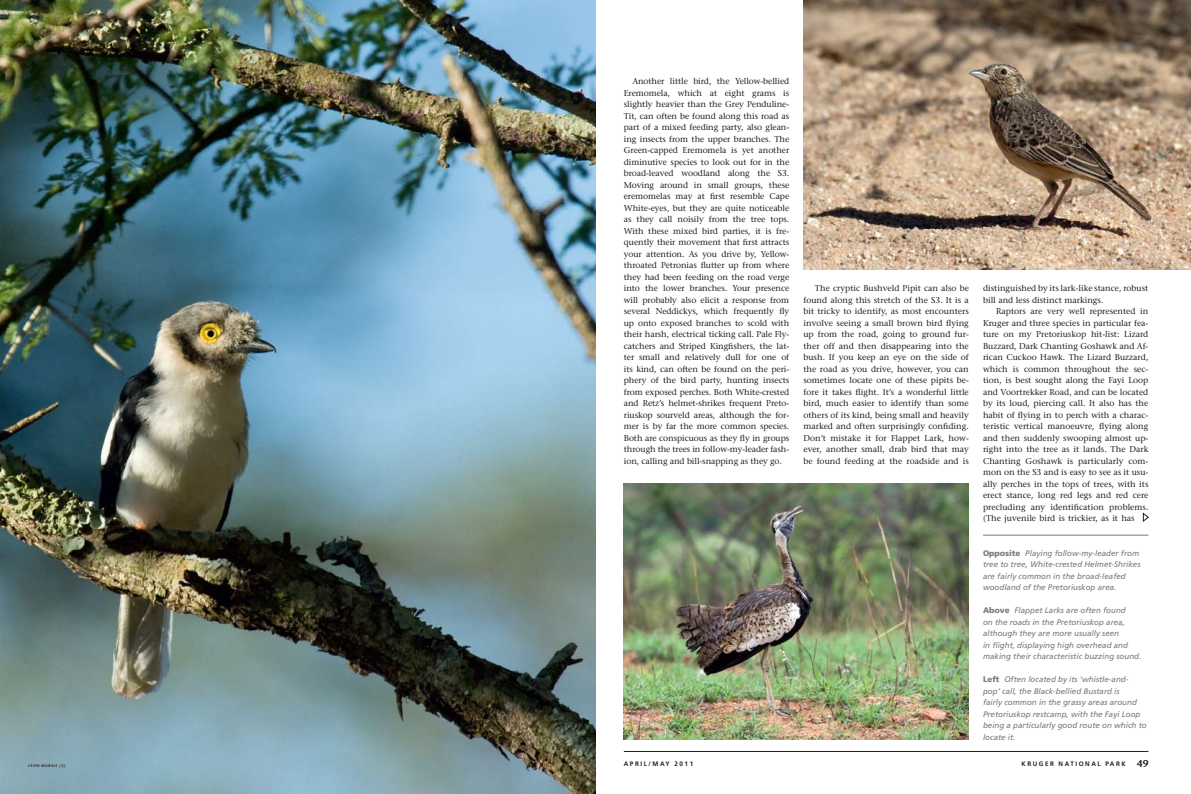
<style>
.page{position:relative;width:1191px;height:794px;background:#fff}
.page>*{position:absolute;margin:0;border:0;box-sizing:border-box;transform-origin:0 0}
.t1{font:8.5px/11.5px "Stone Serif";color:#231f20;text-align:justify}
.t2{font:italic 8px/11.5px "Frutiger";color:#77787b}
.t3{font:700 6.5px "Frutiger";letter-spacing:.24em;color:#231f20}
.t4{font:italic 600 4px "Stone Sans";letter-spacing:.1em;color:#231f20}
.s1{font-weight:900;font-style:normal}
.s2{font-family:"Stone Sans";font-weight:600;font-size:10px}
</style>
<div class="page">
<img style="left:0;top:0;width:595px;height:794px">
<img style="left:803px;top:0;width:388px;height:269px">
<img style="left:624px;top:483px;width:345px;height:257px">
<svg style="left:1143px;top:513px;width:5px;height:8px"></svg>
<hr style="left:983px;top:535px;width:165px;height:1px;background:#77787b">
<hr style="left:624px;top:751px;width:524px;height:1px;background:#231f20">
<p class="t1" style="left:624px;top:75px;width:167px;text-indent:8px">Another little bird, the Yellow-bellied Eremomela, which at eight grams is slightly heavier than the Grey Penduline-Tit, can often be found along this road as part of a mixed feeding party, also glean&shy;ing insects from the upper branches. The Green-capped Eremomela is yet another diminutive species to look out for in the broad-leaved woodland along the S3.<br>Moving around in small groups, these eremomelas may at first resemble Cape White-eyes, but they are quite noticeable as they call noisily from the tree tops.<br>With these mixed bird parties, it is fre&shy;quently their movement that first attracts your attention. As you drive by, Yellow&shy;throated Petronias flutter up from where they had been feeding on the road verge into the lower branches. Your presence will probably also elicit a response from several Neddickys, which frequently fly up onto exposed branches to scold with their harsh, electrical ticking call. Pale Fly&shy;catchers and Striped Kingfishers, the lat&shy;ter small and relatively dull for one of its kind, can often be found on the peri&shy;phery of the bird party, hunting insects from exposed perches. Both White-crested and Retz’s helmet-shrikes frequent Preto&shy;riuskop sourveld areas, although the for&shy;mer is by far the more common species.<br>Both are conspicuous as they fly in groups through the trees in follow-my-leader fash&shy;ion, calling and bill-snapping as they go.</p>
<p class="t1" style="left:803px;top:282px;width:167px;text-indent:12px">The cryptic Bushveld Pipit can also be found along this stretch of the S3. It is a bit tricky to identify, as most encounters involve seeing a small brown bird flying up from the road, going to ground fur&shy;ther off and then disappearing into the bush. If you keep an eye on the side of the road as you drive, however, you can sometimes locate one of these pipits be&shy;fore it takes flight. It’s a wonderful little bird, much easier to identify than some others of its kind, being small and heavily marked and often surprisingly confiding.<br>Don’t mistake it for Flappet Lark, how&shy;ever, another small, drab bird that may be found feeding at the roadside and is</p>
<p class="t1" style="left:983px;top:282px;width:167px">distinguished by its lark-like stance, robust bill and less distinct markings.</p>
<p class="t1" style="left:983px;top:305px;width:167px;text-indent:13px">Raptors are very well represented in Kruger and three species in particular fea&shy;ture on my Pretoriuskop hit-list: Lizard Buzzard, Dark Chanting Goshawk and Af&shy;rican Cuckoo Hawk. The Lizard Buzzard, which is common throughout the sec&shy;tion, is best sought along the Fayi Loop and Voortrekker Road, and can be located by its loud, piercing call. It also has the habit of flying in to perch with a charac&shy;teristic vertical manoeuvre, flying along and then suddenly swooping almost up&shy;right into the tree as it lands. The Dark Chanting Goshawk is particularly com&shy;mon on the S3 and is easy to see as it usu&shy;ally perches in the tops of trees, with its erect stance, long red legs and red cere precluding any identification problems. (The juvenile bird is trickier, as it has</p>
<p class="t2" style="left:983px;top:547px;width:159px"><span class="s1">Opposite</span> Playing follow-my-leader from tree to tree, White-crested Helmet-Shrikes are fairly common in the broad-leafed woodland of the Pretoriuskop area.</p>
<p class="t2" style="left:983px;top:605px;width:160px"><span class="s1">Above</span> Flappet Larks are often found<br>on the roads in the Pretoriuskop area, although they are more usually seen<br>in flight, displaying high overhead and making their characteristic buzzing sound.</p>
<p class="t2" style="left:983px;top:674px;width:165px"><span class="s1">Left</span> Often located by its ‘whistle-and&shy;pop’ call, the Black-bellied Bustard is<br>fairly common in the grassy areas around Pretoriuskop restcamp, with the Fayi Loop being a particularly good route on which to locate it.</p>
<p class="t4" style="left:28px;top:762px;width:38px">LEON MARAIS (3)</p>
<p class="t3" style="left:624px;top:760px;width:71px">APRI L/MAY 2011</p>
<p class="t3" style="left:1021px;top:760px;width:128px">KRUGER NATIONA L PARK <span class="s2">49</span></p>
</div>
